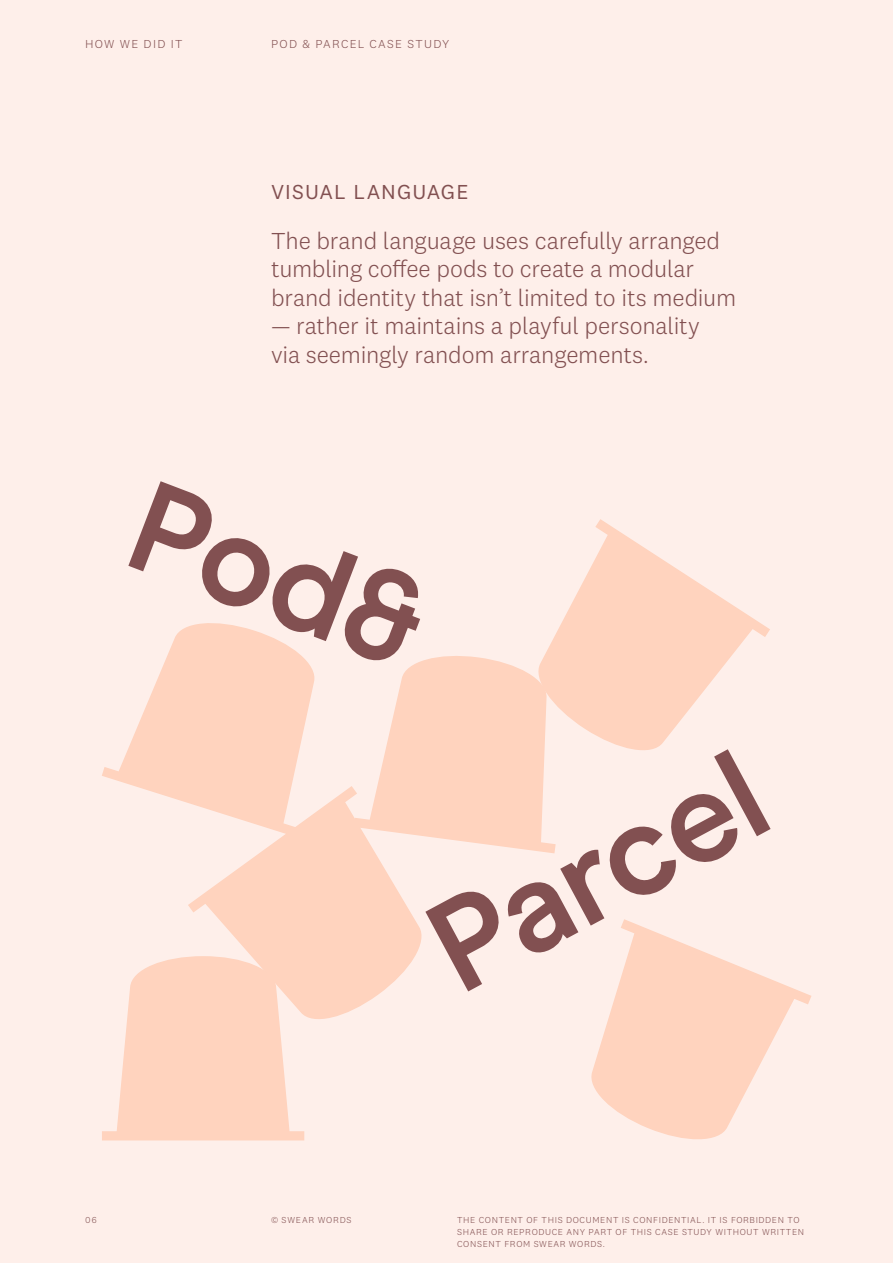
<style>
.page{position:relative;width:893px;height:1263px;background:#feefea}
.page>*{position:absolute;margin:0;border:0;box-sizing:border-box;transform-origin:0 0}
.t1{font:300 24px/28.5px "National 2";letter-spacing:-.01em;color:#825051}
.t2{font:21px "National 2";letter-spacing:.05em;color:#825051}
.t3{font:300 12px "National 2";letter-spacing:.105em;color:#825051}
.t4{font:300 9px/12px "National 2";letter-spacing:.07em;color:#825051}
</style>
<div class="page">
<svg style="left:188px;top:786px;width:234px;height:233px;fill:#ffd3be"></svg>
<svg style="left:102px;top:956px;width:202px;height:184px"></svg>
<svg style="left:102px;top:664px;width:216px;height:173px;fill:#ffd3be"></svg>
<svg style="left:546px;top:519px;width:224px;height:230px;fill:#ffd3be"></svg>
<svg style="left:354px;top:652px;width:202px;height:201px"></svg>
<svg style="left:591px;top:979px;width:220px;height:161px;fill:#ffd3be"></svg>
<svg style="left:128px;top:481px;width:292px;height:183px"></svg>
<svg style="left:425px;top:749px;width:346px;height:242px"></svg>
<p class="t3" style="left:85px;top:38px;width:99px">HOW WE DID IT</p>
<p class="t3" style="left:271px;top:38px;width:180px">POD &amp; PARCEL CASE STUDY</p>
<p class="t2" style="left:271px;top:179px;width:199px">VISUAL LANGUAGE</p>
<p class="t1" style="left:271px;top:226px;width:467px">The brand language uses carefully arranged tumbling coffee pods to create a modular brand identity that isn’t limited to its medium</p>
<p class="t1" style="left:271px;top:311px;width:430px">— rather it maintains a playful personality via seemingly random arrangements.</p>
<p class="t4" style="left:85px;top:1214px;width:14px">06</p>
<p class="t4" style="left:271px;top:1214px;width:82px">© SWEAR WORDS</p>
<p class="t4" style="left:457px;top:1214px;width:349px">THE CONTENT OF THIS DOCUMENT IS CONFIDENTIAL. IT IS FORBIDDEN TO<br>SHARE OR REPRODUCE ANY PART OF THIS CASE STUDY WITHOUT WRITTEN<br>CONSENT FROM SWEAR WORDS.</p>
</div>
